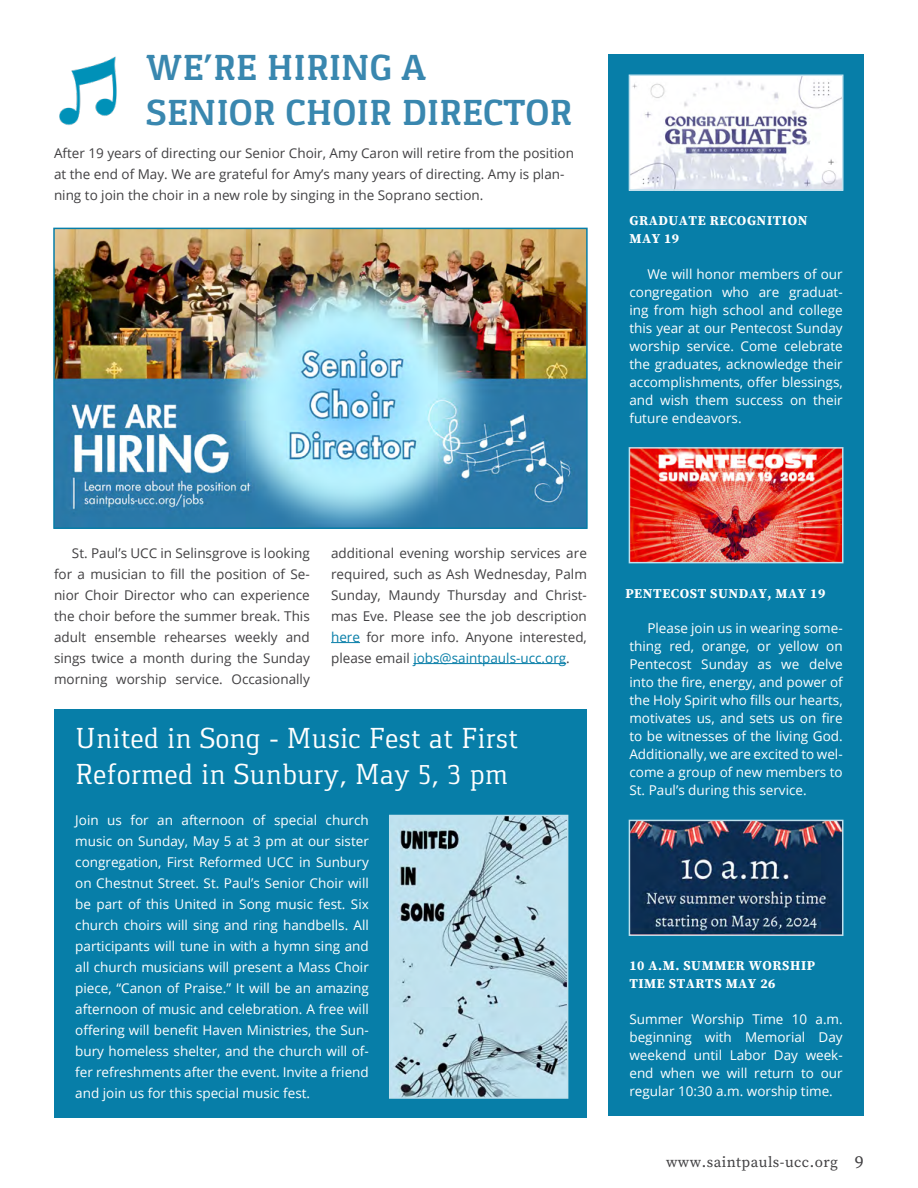
<style>
.page{position:relative;width:918px;height:1188px;background:#fff}
.page>*{position:absolute;margin:0;border:0;box-sizing:border-box;transform-origin:0 0}
.t1{font:700 37.5px/45px "Gaspar";color:#3987af}
.t2{font:30px/36px "Gaspar";color:#fff}
.t3{font:15px "Source Serif Pro";letter-spacing:.03em;color:#414042}
.t4{font:13.5px/18px "Open Sans";color:#fff;text-align:justify}
.t5{font:13.5px/21px "Open Sans";color:#414042;text-align:justify}
.t6{font:700 13.5px/18px "Source Serif Pro";letter-spacing:.04em;color:#fff}
.s1{color:#077ea8}
.s2{font-size:18px}
</style>
<div class="page">
<div style="left:608px;top:54px;width:256px;height:1062px;background:#077ea8"></div>
<img style="left:56px;top:231px;width:529px;height:295px">
<div style="left:53px;top:228px;width:535px;height:301px;border:2px solid #077ea8"></div>
<img style="left:632px;top:78px;width:208px;height:110px">
<div style="left:629px;top:75px;width:214px;height:116px;border:2px solid #c0e1ed"></div>
<img style="left:632px;top:450px;width:208px;height:110px">
<div style="left:629px;top:447px;width:214px;height:116px;border:2px solid #c0e1ed"></div>
<img style="left:632px;top:823px;width:208px;height:110px">
<div style="left:629px;top:820px;width:214px;height:116px;border:2px solid #c0e1ed"></div>
<img style="left:59px;top:56px;width:58px;height:69px">
<svg style="left:331px;top:642px;width:29px;height:1px"></svg>
<hr style="left:413px;top:663px;width:153px;height:1px;background:#077ea8">
<div style="left:54px;top:709px;width:533px;height:409px;background:#077ea8"></div>
<img style="left:392px;top:818px;width:173px;height:278px">
<div style="left:389px;top:815px;width:179px;height:284px;border:2px solid #c0e1ed"></div>
<h1 class="t1" style="left:146px;top:45px;width:428px">WE’RE HIRING A<br>SENIOR CHOIR DIRECTOR</h1>
<p class="t5" style="left:54px;top:143px;width:521px;text-align:left">After 19 years of directing our Senior Choir, Amy Caron will retire from the position at the end of May. We are grateful for Amy’s many years of directing. Amy is plan&shy;ning to join the choir in a new role by singing in the Soprano section.</p>
<p class="t6" style="left:629px;top:211px;width:180px">GRADUATE RECOGNITION<br>MAY 19</p>
<p class="t4" style="left:629px;top:264px;width:215px;text-indent:18px">We will honor members of our congregation who are graduat&shy;ing from high school and college this year at our Pentecost Sunday worship service. Come celebrate the graduates, acknowledge their accomplishments, offer blessings, and wish them success on their future endeavors.</p>
<p class="t5" style="left:54px;top:542px;width:257px;text-indent:18px">St. Paul’s UCC in Selinsgrove is looking for a musician to fill the position of Se&shy;nior Choir Director who can experience the choir before the summer break. This adult ensemble rehearses weekly and sings twice a month during the Sunday morning worship service. Occasionally</p>
<p class="t5" style="left:331px;top:542px;width:257px">additional evening worship services are required, such as Ash Wednesday, Palm Sunday, Maundy Thursday and Christ&shy;mas Eve. Please see the job description <span class="s1">here</span> for more info. Anyone interested, please email <span class="s1">jobs@saintpauls-ucc.org</span>.</p>
<h2 class="t2" style="left:75px;top:720px;width:444px">United in Song - Music Fest at First<br>Reformed in Sunbury, May 5, 3 pm</h2>
<p class="t4" style="left:75px;top:809px;width:295px;line-height:21px">Join us for an afternoon of special church music on Sunday, May 5 at 3 pm at our sister congregation, First Reformed UCC in Sunbury on Chestnut Street. St. Paul’s Senior Choir will be part of this United in Song music fest. Six church choirs will sing and ring handbells. All participants will tune in with a hymn sing and all church musicians will present a Mass Choir piece, “Canon of Praise.” It will be an amazing afternoon of music and celebration. A free will offering will benefit Haven Ministries, the Sun&shy;bury homeless shelter, and the church will of&shy;fer refreshments after the event. Invite a friend and join us for this special music fest.</p>
<p class="t6" style="left:625px;top:584px;width:201px">PENTECOST SUNDAY, MAY 19</p>
<p class="t4" style="left:629px;top:619px;width:215px;text-indent:18px">Please join us in wearing some&shy;thing red, orange, or yellow on Pentecost Sunday as we delve into the fire, energy, and power of the Holy Spirit who fills our hearts, motivates us, and sets us on fire to be witnesses of the living God.<br>Additionally, we are excited to wel&shy;come a group of new members to St. Paul’s during this service.</p>
<p class="t6" style="left:629px;top:956px;width:187px">10 A.M. SUMMER WORSHIP<br>TIME STARTS MAY 26</p>
<p class="t4" style="left:629px;top:1010px;width:215px">Summer Worship Time 10 a.m. beginning with Memorial Day weekend until Labor Day week&shy;end when we will return to our regular 10:30 a.m. worship time.</p>
<p class="t3" style="left:666px;top:1152px;width:199px">www.saintpauls-ucc.org <span class="s2">9</span></p>
</div>
